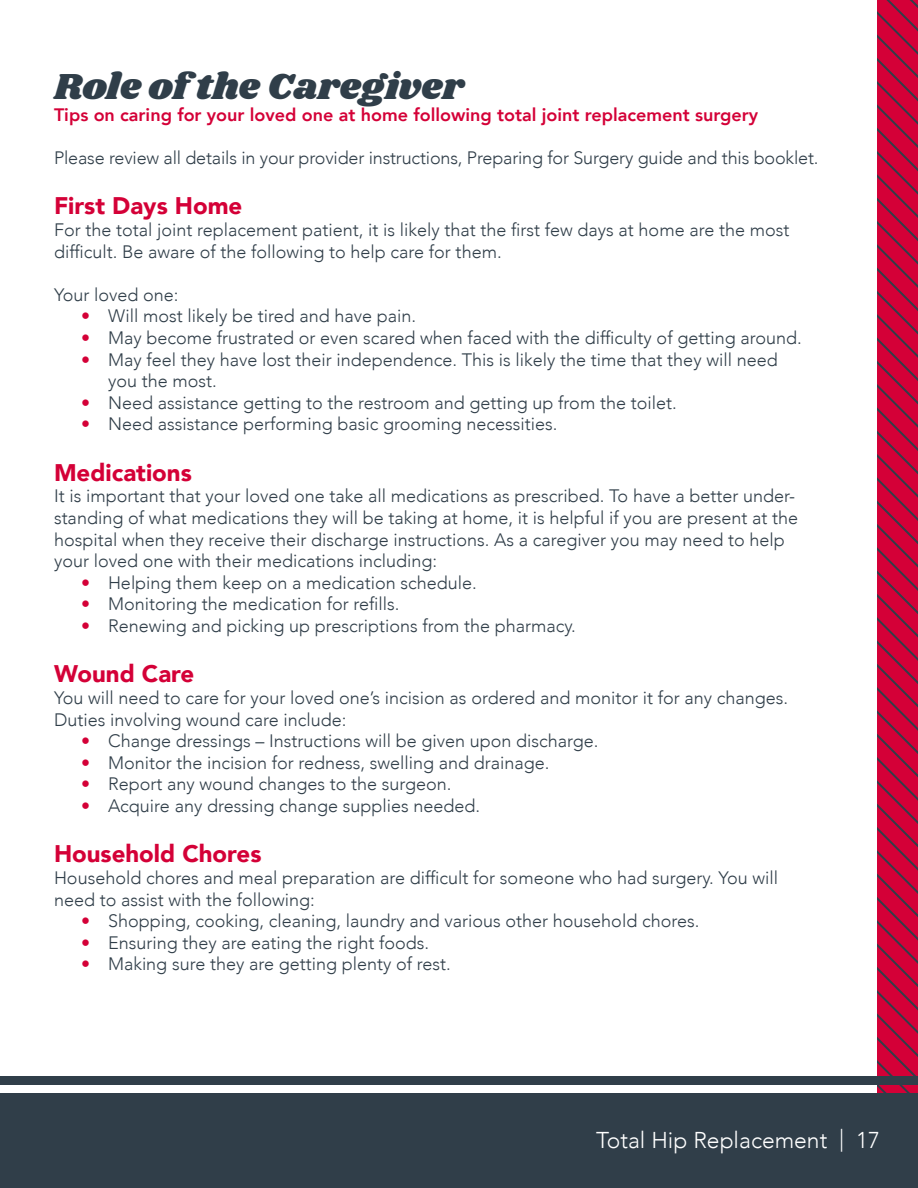
<style>
.page{position:relative;width:918px;height:1188px;background:#fff}
.page>*{position:absolute;margin:0;border:0;box-sizing:border-box;transform-origin:0 0}
.t1{font:37.5px "Shrikhand";color:#303e49}
.t2{font:900 24px "Avenir";color:#d40037}
.t3{font:300 22.95px "Avenir";color:#fff}
.t4{font:300 18px/21.6px "Avenir";color:#303e49}
.t5{font:800 18px "Avenir";color:#d40037}
.s1{color:#d40037}
</style>
<div class="page">
<svg style="left:878px;top:0;width:40px;height:1093px"></svg>
<div style="left:0;top:1093px;width:918px;height:95px;background:#303e49"></div>
<div style="left:0;top:1076px;width:918px;height:9px;background:#303e49"></div>
<h1 class="t1" style="left:54px;top:61px;width:412px">Role of the Caregiver</h1>
<p class="t5" style="left:54px;top:101px;width:706px">Tips on caring for your loved one at home following total joint replacement surgery</p>
<p class="t4" style="left:54px;top:147px;width:766px">Please review all details in your provider instructions, Preparing for Surgery guide and this booklet.</p>
<h2 class="t2" style="left:54px;top:186px;width:190px">First Days Home</h2>
<p class="t4" style="left:54px;top:219px;width:737px">For the total joint replacement patient, it is likely that the first few days at home are the most difficult. Be aware of the following to help care for them.</p>
<p class="t4" style="left:54px;top:284px;width:126px">Your loved one:</p>
<p class="t4" style="left:81px;top:305px;width:337px"><span class="s1">•</span> Will most likely be tired and have pain.</p>
<p class="t4" style="left:81px;top:327px;width:722px"><span class="s1">•</span> May become frustrated or even scared when faced with the difficulty of getting around.</p>
<p class="t4" style="left:108px;top:349px;width:671px;text-indent:-27px"><span class="s1">•</span> May feel they have lost their independence. This is likely the time that they will need you the most.</p>
<p class="t4" style="left:81px;top:392px;width:597px"><span class="s1">•</span> Need assistance getting to the restroom and getting up from the toilet.</p>
<p class="t4" style="left:81px;top:413px;width:478px"><span class="s1">•</span> Need assistance performing basic grooming necessities.</p>
<h2 class="t2" style="left:54px;top:452px;width:139px">Medications</h2>
<p class="t4" style="left:54px;top:485px;width:746px">It is important that your loved one take all medications as prescribed. To have a better under&shy;standing of what medications they will be taking at home, it is helpful if you are present at the hospital when they receive their discharge instructions. As a caregiver you may need to help your loved one with their medications including:</p>
<p class="t4" style="left:81px;top:572px;width:397px"><span class="s1">•</span> Helping them keep on a medication schedule.</p>
<p class="t4" style="left:81px;top:593px;width:320px"><span class="s1">•</span> Monitoring the medication for refills.</p>
<p class="t4" style="left:81px;top:615px;width:496px"><span class="s1">•</span> Renewing and picking up prescriptions from the pharmacy.</p>
<h2 class="t2" style="left:54px;top:654px;width:142px">Wound Care</h2>
<p class="t4" style="left:54px;top:687px;width:736px">You will need to care for your loved one’s incision as ordered and monitor it for any changes.<br>Duties involving wound care include:</p>
<p class="t4" style="left:81px;top:730px;width:519px"><span class="s1">•</span> Change dressings – Instructions will be given upon discharge.</p>
<p class="t4" style="left:81px;top:752px;width:470px"><span class="s1">•</span> Monitor the incision for redness, swelling and drainage.</p>
<p class="t4" style="left:81px;top:773px;width:372px"><span class="s1">•</span> Report any wound changes to the surgeon.</p>
<p class="t4" style="left:81px;top:795px;width:401px"><span class="s1">•</span> Acquire any dressing change supplies needed.</p>
<h2 class="t2" style="left:54px;top:834px;width:209px">Household Chores</h2>
<p class="t4" style="left:54px;top:867px;width:726px">Household chores and meal preparation are difficult for someone who had surgery. You will need to assist with the following:</p>
<p class="t4" style="left:81px;top:910px;width:620px"><span class="s1">•</span> Shopping, cooking, cleaning, laundry and various other household chores.</p>
<p class="t4" style="left:81px;top:932px;width:350px"><span class="s1">•</span> Ensuring they are eating the right foods.</p>
<p class="t4" style="left:81px;top:953px;width:371px"><span class="s1">•</span> Making sure they are getting plenty of rest.</p>
<p class="t3" style="left:596px;top:1127px;width:285px">Total Hip Replacement | 17</p>
</div>
